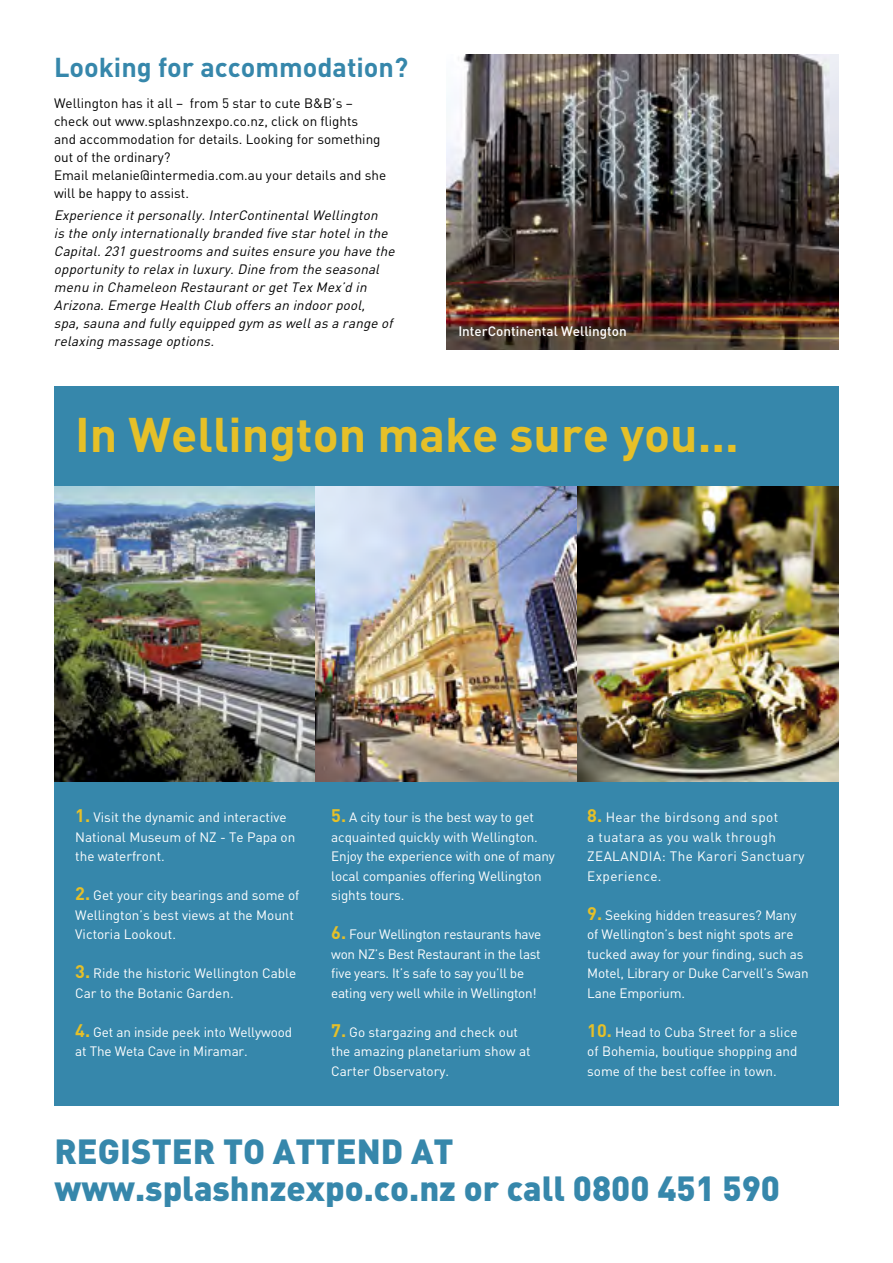
<style>
.page{position:relative;width:893px;height:1263px;background:#fff}
.page>*{position:absolute;margin:0;border:0;box-sizing:border-box;transform-origin:0 0}
.t1{font:700 48px "DIN";color:#e6c028}
.t2{font:900 34.5px/37.5px "DIN";color:#3687ab}
.t3{font:700 27px "DIN";color:#3687ab}
.t4{font:13.5px/19.5px "DIN";letter-spacing:-.01em;color:#fff}
.t5{font:italic 13.5px/18px "DIN";color:#000}
.t6{font:13.5px/18px "DIN";color:#000}
.t7{font:13.5px/19.5px "DIN";letter-spacing:.03em;color:#fff}
.t8{font:500 13.5px "DIN";color:#fff}
.s1{font-weight:700;font-size:18px;color:#e6c028}
</style>
<div class="page">
<div style="left:54px;top:386px;width:785px;height:720px;background:#3687ab"></div>
<img style="left:54px;top:487px;width:785px;height:294px">
<img style="left:446px;top:54px;width:393px;height:295px">
<h3 class="t3" style="left:54px;top:49px;width:356px">Looking for accommodation?</h3>
<p class="t6" style="left:54px;top:93px;width:334px">Wellington has it all – from 5 star to cute B&amp;B’s – check out www.splashnzexpo.co.nz, click on flights<br>and accommodation for details. Looking for something out of the ordinary?<br>Email melanie@intermedia.com.au your details and she will be happy to assist.</p>
<p class="t5" style="left:54px;top:206px;width:346px">Experience itpersonally.InterContinentalWellington is the onlyinternationallybranded five starhotelin the Capital.231 guestrooms and suites ensure you have the opportunityto relax in luxury.Dine from the seasonal menu in Chameleon RestaurantorgetTex Mex’d in Arizona.Emerge Health Club offers an indoorpool, spa,sauna and fullyequipped gym as wellas a range of relaxing massage options.</p>
<p class="t8" style="left:458px;top:322px;width:170px">InterContinental Wellington</p>
<h1 class="t1" style="left:75px;top:403px;width:665px">In Wellington make sure you...</h1>
<p class="t4" style="left:75px;top:807px;width:222px"><span class="s1">1.</span> Visit the dynamic and interactive<br>National Museum of NZ - Te Papa on the waterfront.</p>
<p class="t4" style="left:75px;top:885px;width:226px"><span class="s1">2.</span> Get your city bearings and some of<br>Wellington’s best views at the Mount<br>Victoria Lookout.</p>
<p class="t4" style="left:75px;top:963px;width:223px"><span class="s1">3.</span> Ride the historic Wellington Cable<br>Car to the Botanic Garden.</p>
<p class="t4" style="left:75px;top:1022px;width:218px"><span class="s1">4.</span> Get an inside peek into Wellywood at The Weta Cave in Miramar.</p>
<p class="t4" style="left:331px;top:807px;width:225px"><span class="s1">5.</span> A city tour is the best way to get acquainted quickly with Wellington.<br>Enjoy the experience with one of many local companies offering Wellington sights tours.</p>
<p class="t4" style="left:331px;top:924px;width:212px"><span class="s1">6.</span> Four Wellington restaurants have won NZ’s Best Restaurant in the last five years. It’s safe to say you’ll be eating very well while in Wellington!</p>
<p class="t4" style="left:331px;top:1022px;width:201px"><span class="s1">7.</span> Go stargazing and check out the amazing planetarium show at<br>Carter Observatory.</p>
<p class="t7" style="left:587px;top:807px;width:219px"><span class="s1">8.</span> Hear the birdsong and spot<br>a tuatara as you walk through<br>ZEALANDIA: The Karori Sanctuary<br>Experience.</p>
<p class="t4" style="left:587px;top:905px;width:223px"><span class="s1">9.</span> Seeking hidden treasures? Many of Wellington’s best night spots are tucked away for your finding, such as<br>Motel, Library or Duke Carvell’s Swan<br>Lane Emporium.</p>
<p class="t4" style="left:587px;top:1022px;width:212px;text-align:justify"><span class="s1">10.</span> Head to Cuba Street for a slice of Bohemia, boutique shopping and some of the best coffee in town.</p>
<h2 class="t2" style="left:54px;top:1130px;width:727px">RegiSteR to attend at www.splashnzexpo.co.nz or call 0800 451 590</h2>
</div>
